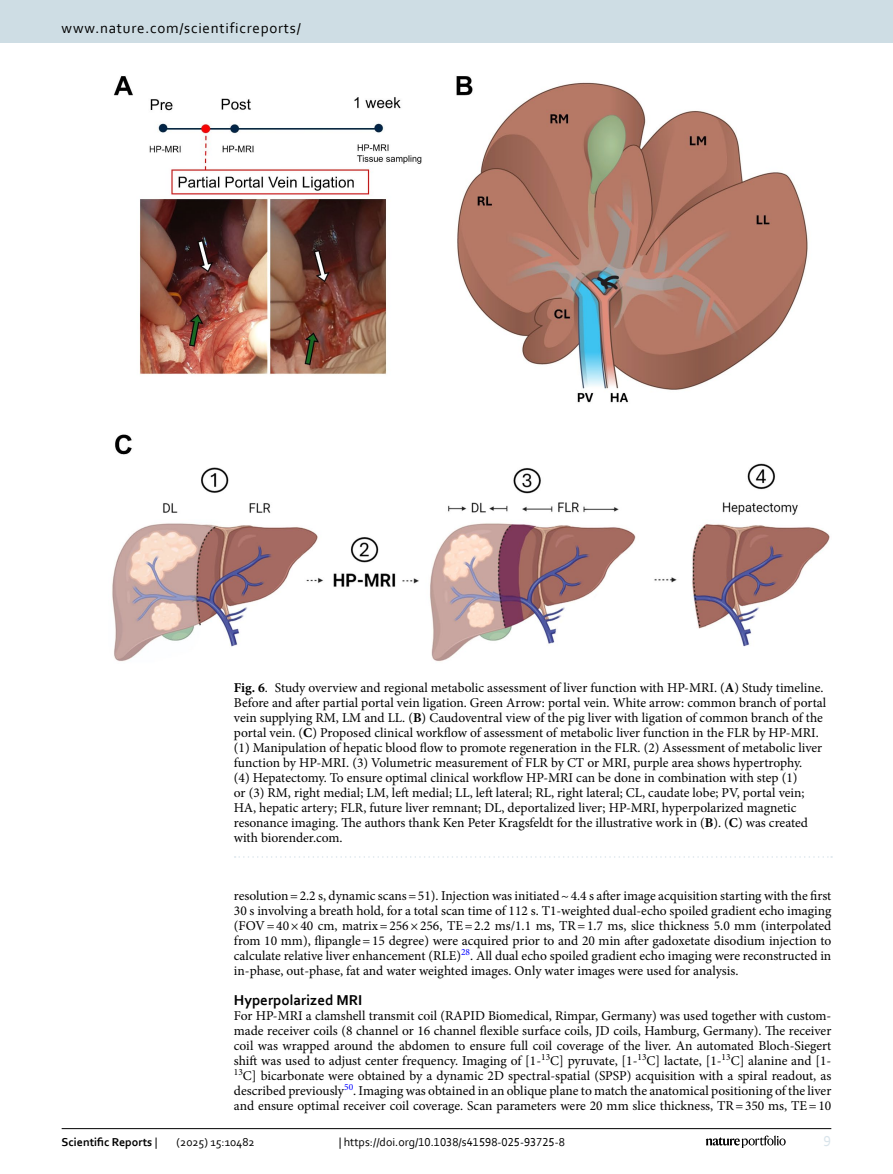
<style>
.page{position:relative;width:893px;height:1174px;background:#fff}
.page>*{position:absolute;margin:0;border:0;box-sizing:border-box;transform-origin:0 0}
.t1{font:15px "Corbel";letter-spacing:.05em;color:#000}
.Head_2{font:700 15px "Corbel";color:#000}
.t2{font:15px "Corbel";color:#d9e4eb}
.Body_Text{font:13.5px/15px "Minion Pro";color:#000;text-align:justify}
.Figure_Caption{font:13.5px/15px "Minion Pro";color:#000}
.t3{font:12px "Corbel";color:#000}
.t4{font:700 12px "Corbel";color:#000}
.s1{font-weight:700}
.s2{font-weight:400}
</style>
<div class="page">
<img style="left:112px;top:76px;width:718px;height:586px">
<svg style="left:235px;top:856px;width:597px;height:1px"></svg>
<hr style="left:62px;top:1128px;width:769px;height:1px;background:#000">
<svg style="left:706px;top:1135px;width:80px;height:12px"></svg>
<div style="left:0;top:0;width:893px;height:43px;background:#cedde4"></div>
<p class="t1" style="left:62px;top:18px;width:241px">www.nature.com/scientificreports/</p>
<p class="Figure_Caption" style="left:234px;top:680px;width:594px"><span class="s1">Fig. 6</span>. Study overview and regional metabolic assessment of liver function with HP-MRI. (<span class="s1">A</span>) Study timeline.<br>Before and after partial portal vein ligation. Green Arrow: portal vein. White arrow: common branch of portal vein supplying RM, LM and LL. (<span class="s1">B</span>) Caudoventral view of the pig liver with ligation of common branch of the portal vein. (<span class="s1">C</span>) Proposed clinical workflow of assessment of metabolic liver function in the FLR by HP-MRI. (1) Manipulation of hepatic blood flow to promote regeneration in the FLR. (2) Assessment of metabolic liver function by HP-MRI. (3) Volumetric measurement of FLR by CT or MRI, purple area shows hypertrophy.<br>(4) Hepatectomy. To ensure optimal clinical workflow HP-MRI can be done in combination with step (1)<br>or (3) RM, right medial; LM, left medial; LL, left lateral; RL, right lateral; CL, caudate lobe; PV, portal vein; HA, hepatic artery; FLR, future liver remnant; DL, deportalized liver; HP-MRI, hyperpolarized magnetic resonance imaging. The authors thank Ken Peter Kragsfeldt for the illustrative work in (<span class="s1">B</span>). (<span class="s1">C</span>) was created with biorender.com.</p>
<p class="Body_Text" style="left:234px;top:888px;width:599px">resolution=2.2 s, dynamic scans=51). Injection was initiated~4.4 s after image acquisition starting with the first 30 s involving a breath hold, for a total scan time of 112 s. T1-weighted dual-echo spoiled gradient echo imaging (FOV=40×40 cm, matrix=256×256, TE=2.2 ms/1.1 ms, TR=1.7 ms, slice thickness 5.0 mm (interpolated from 10 mm), flipangle=15 degree) were acquired prior to and 20 min after gadoxetate disodium injection to calculate relative liver enhancement (RLE)<sup>28</sup>. All dual echo spoiled gradient echo imaging were reconstructed in in-phase, out-phase, fat and water weighted images. Only water images were used for analysis.</p>
<p class="Head_2" style="left:234px;top:990px;width:130px">Hyperpolarized MRI</p>
<p class="Body_Text" style="left:234px;top:1008px;width:599px">For HP-MRI a clamshell transmit coil (RAPID Biomedical, Rimpar, Germany) was used together with custom&shy;made receiver coils (8 channel or 16 channel flexible surface coils, JD coils, Hamburg, Germany). The receiver coil was wrapped around the abdomen to ensure full coil coverage of the liver. An automated Bloch-Siegert shift was used to adjust center frequency. Imaging of [1-<sup>13</sup>C] pyruvate, [1-<sup>13</sup>C] lactate, [1-<sup>13</sup>C] alanine and [1- <sup>13</sup>C] bicarbonate were obtained by a dynamic 2D spectral-spatial (SPSP) acquisition with a spiral readout, as described previously<sup>50</sup>. Imaging was obtained in an oblique plane to match the anatomical positioning of the liver and ensure optimal receiver coil coverage. Scan parameters were 20 mm slice thickness, TR=350 ms, TE=10</p>
<p class="t4" style="left:62px;top:1134px;width:97px">Scientific Reports <span class="s2">|</span></p>
<p class="t3" style="left:177px;top:1134px;width:80px">(2025) 15:10482</p>
<p class="t3" style="left:339px;top:1134px;width:228px">| https://doi.org/10.1038/s41598-025-93725-8</p>
<p class="t2" style="left:824px;top:1132px;width:9px">9</p>
</div>
